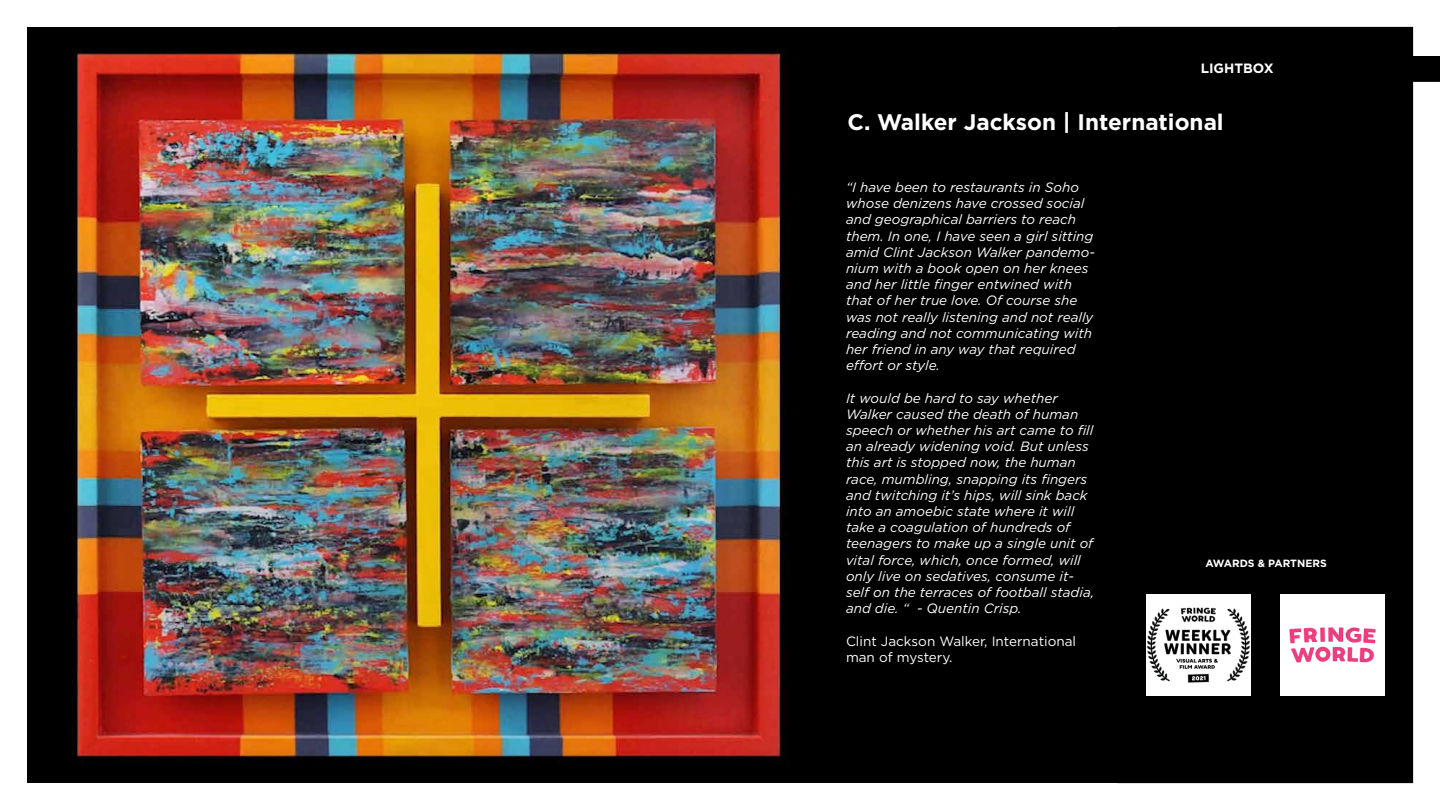
<style>
.page{position:relative;width:1440px;height:810px;background:#fff}
.page>*{position:absolute;margin:0;border:0;box-sizing:border-box;transform-origin:0 0}
.t1{font:700 22.5px "Gotham";color:#fff}
.t2{font:italic 13.5px/16.2px "Gotham";color:#fff}
.t3{font:13.5px/16.2px "Gotham";color:#fff}
.t4{font:700 13.5px "Gotham";color:#fff}
.t5{font:700 10.5px "Gotham";color:#fff}
</style>
<div class="page">
<div style="left:1118px;top:27px;width:295px;height:756px;background:#000"></div>
<img style="left:27px;top:27px;width:1091px;height:756px">
<div style="left:830px;top:89px;width:575px;height:647px;background:#000"></div>
<img style="left:1280px;top:594px;width:104px;height:102px">
<div style="left:1146px;top:594px;width:105px;height:102px;background:#fff"></div>
<img style="left:1147px;top:607px;width:103px;height:76px">
<div style="left:1172px;top:57px;width:268px;height:24px;background:#000"></div>
<p class="t4" style="left:1201px;top:59px;width:74px">LIGHTBOX</p>
<h1 class="t1" style="left:848px;top:108px;width:378px">C. Walker Jackson | International</h1>
<p class="t2" style="left:846px;top:179px;width:250px">“I have been to restaurants in Soho whose denizens have crossed social and geographical barriers to reach them. In one, I have seen a girl sitting amid Clint Jackson Walker pandemo&shy;nium with a book open on her knees and her little finger entwined with that of her true love. Of course she was not really listening and not really reading and not communicating with her friend in any way that required effort or style.</p>
<p class="t2" style="left:846px;top:389px;width:250px">It would be hard to say whether Walker caused the death of human speech or whether his art came to fill an already widening void. But unless this art is stopped now, the human race, mumbling, snapping its fingers and twitching it’s hips, will sink back into an amoebic state where it will take a coagulation of hundreds of teenagers to make up a single unit of vital force, which, once formed, will only live on sedatives, consume it&shy;self on the terraces of football stadia, and die. “ - Quentin Crisp.</p>
<p class="t3" style="left:846px;top:632px;width:232px">Clint Jackson Walker, International man of mystery.</p>
<p class="t5" style="left:1206px;top:556px;width:123px">AWARDS &amp; PARTNERS</p>
</div>
